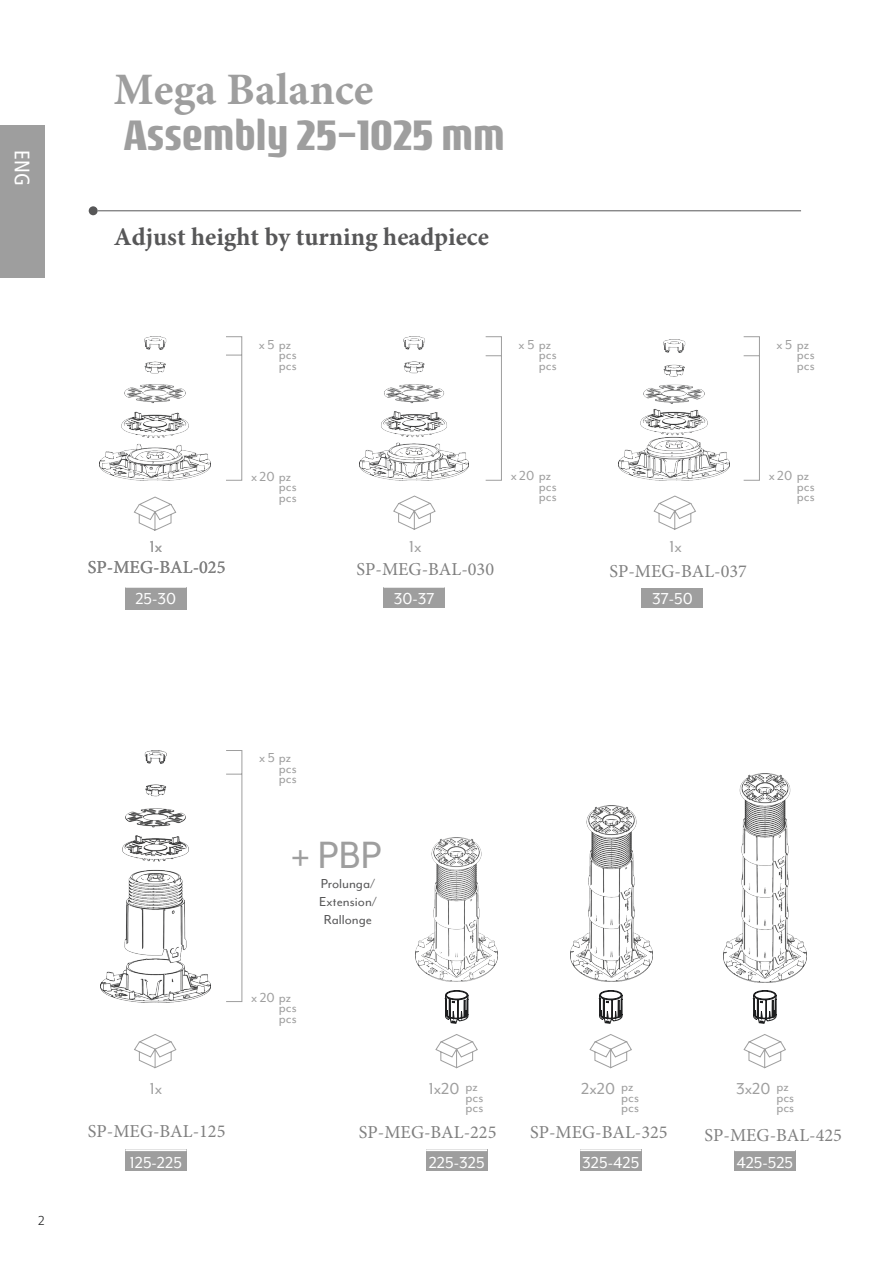
<style>
.page{position:relative;width:893px;height:1263px;background:#fff}
.page>*{position:absolute;margin:0;border:0;box-sizing:border-box;transform-origin:0 0}
.t1{font:700 45px "Rogue Sans";color:#9e9e9e}
.t2{font:700 45px "Minion Pro";color:#9e9e9e}
.t3{font:43.8px "Mr Eaves Mod OT Reg 2";color:#9e9e9e}
.t4{font:700 25.5px "Minion Pro";color:#575758}
.t5{font:condensed 21px "Frutiger LT Std";color:#fff}
.t6{font:18.3px "Minion Pro";color:#808080}
.t7{font:18.3px "Mr Eaves Mod OT Reg 2";color:#fff}
.t8{font:18.3px "Mr Eaves Mod OT Reg 2";color:#9e9e9e}
.t9{font:15px/10.5px "Mr Eaves Mod OT Reg 2";color:#9e9e9e}
.t10{font:15px/18px "Mr Eaves Mod OT Reg 2";color:#575758;text-align:center}
.t11{font:15px "Mr Eaves Mod OT";color:#1d1e1f}
.s1{font-size:15px}
</style>
<div class="page">
<div style="left:0;top:125px;width:45px;height:153px;background:#9e9e9e"></div>
<svg style="left:226px;top:336px;width:17px;height:145px"></svg>
<svg style="left:226px;top:750px;width:17px;height:252px"></svg>
<svg style="left:485px;top:336px;width:17px;height:145px"></svg>
<svg style="left:743px;top:336px;width:17px;height:145px"></svg>
<img style="left:100px;top:336px;width:110px;height:145px">
<img style="left:100px;top:750px;width:110px;height:252px">
<img style="left:415px;top:837px;width:83px;height:145px">
<img style="left:570px;top:805px;width:83px;height:177px">
<img style="left:724px;top:774px;width:82px;height:208px">
<img style="left:359px;top:336px;width:110px;height:145px">
<img style="left:619px;top:340px;width:110px;height:141px">
<svg style="left:134px;top:496px;width:43px;height:35px"></svg>
<svg style="left:134px;top:1034px;width:43px;height:35px"></svg>
<svg style="left:435px;top:1034px;width:43px;height:35px"></svg>
<svg style="left:589px;top:1034px;width:43px;height:35px"></svg>
<svg style="left:743px;top:1034px;width:43px;height:35px"></svg>
<svg style="left:393px;top:495px;width:43px;height:35px"></svg>
<svg style="left:653px;top:495px;width:43px;height:35px"></svg>
<div style="left:426px;top:1149px;width:61px;height:22px;background:#9e9e9e"></div>
<hr style="left:426px;top:1149px;width:61px;height:2px;background:#fff">
<div style="left:580px;top:1149px;width:61px;height:22px;background:#9e9e9e"></div>
<hr style="left:580px;top:1149px;width:61px;height:2px;background:#fff">
<div style="left:734px;top:1150px;width:61px;height:21px;background:#9e9e9e"></div>
<hr style="left:734px;top:1149px;width:61px;height:2px;background:#fff">
<div style="left:125px;top:1149px;width:61px;height:22px;background:#9e9e9e"></div>
<hr style="left:125px;top:1149px;width:61px;height:2px;background:#fff">
<div style="left:125px;top:588px;width:61px;height:22px;background:#9e9e9e"></div>
<div style="left:384px;top:587px;width:61px;height:20px;background:#9e9e9e"></div>
<hr style="left:384px;top:586px;width:61px;height:2px;background:#fff">
<div style="left:642px;top:588px;width:61px;height:19px;background:#9e9e9e"></div>
<div style="left:89px;top:206px;width:9px;height:9px;background:#575758;border-radius:50%"></div>
<hr style="left:98px;top:210px;width:703px;height:1px;background:#575758">
<svg style="left:445px;top:990px;width:23px;height:33px"></svg>
<svg style="left:599px;top:990px;width:23px;height:33px"></svg>
<svg style="left:753px;top:990px;width:23px;height:33px"></svg>
<h3 class="t5" style="left:34px;top:150px;width:37px;rotate:90deg">ENG</h3>
<h1 class="t2" style="left:114px;top:58px;width:261px">Mega Balance</h1>
<h1 class="t1" style="left:124px;top:109px;width:382px">Assembly 25-1025 mm</h1>
<h3 class="t4" style="left:114px;top:218px;width:376px">Adjust height by turning headpiece</h3>
<p class="t9" style="left:259px;top:339px;width:34px">x 5pz</p>
<p class="t9" style="left:279px;top:350px;width:19px">pcs</p>
<p class="t9" style="left:279px;top:360px;width:19px">pcs</p>
<p class="t9" style="left:519px;top:339px;width:34px">x 5pz</p>
<p class="t9" style="left:777px;top:339px;width:34px">x 5pz</p>
<p class="t9" style="left:539px;top:350px;width:19px">pcs</p>
<p class="t9" style="left:539px;top:360px;width:19px">pcs</p>
<p class="t9" style="left:797px;top:350px;width:19px">pcs</p>
<p class="t9" style="left:797px;top:360px;width:19px">pcs</p>
<p class="t9" style="left:251px;top:471px;width:42px">x 20 pz</p>
<p class="t9" style="left:279px;top:482px;width:19px">pcs</p>
<p class="t9" style="left:279px;top:492px;width:19px">pcs</p>
<p class="t9" style="left:511px;top:471px;width:42px">x 20 pz</p>
<p class="t9" style="left:769px;top:471px;width:42px">x 20 pz</p>
<p class="t9" style="left:539px;top:481px;width:19px">pcs</p>
<p class="t9" style="left:539px;top:492px;width:19px">pcs</p>
<p class="t9" style="left:797px;top:481px;width:19px">pcs</p>
<p class="t9" style="left:797px;top:492px;width:19px">pcs</p>
<p class="t8" style="left:150px;top:537px;width:14px">1x</p>
<p class="t6" style="left:88px;top:555px;width:139px">SP-MEG-BAL-025</p>
<p class="t8" style="left:409px;top:537px;width:14px">1x</p>
<p class="t8" style="left:670px;top:537px;width:14px">1x</p>
<p class="t6" style="left:357px;top:557px;width:139px">SP-MEG-BAL-030</p>
<p class="t6" style="left:610px;top:559px;width:139px">SP-MEG-BAL-037</p>
<p class="t7" style="left:135px;top:589px;width:42px">25-30</p>
<p class="t7" style="left:394px;top:589px;width:42px">30-37</p>
<p class="t7" style="left:652px;top:589px;width:42px">37-50</p>
<p class="t11" style="left:38px;top:1212px;width:8px">2</p>
<p class="t9" style="left:259px;top:753px;width:34px">x 5pz</p>
<p class="t9" style="left:279px;top:763px;width:19px">pcs pcs</p>
<h2 class="t3" style="left:291px;top:831px;width:92px">+ PBP</h2>
<p class="t10" style="left:319px;top:875px;width:59px">Prolunga/<br>Extension/<br>Rallonge</p>
<p class="t9" style="left:251px;top:992px;width:42px">x 20 pz</p>
<p class="t8" style="left:150px;top:1079px;width:14px">1x</p>
<p class="t9" style="left:279px;top:1003px;width:19px">pcs</p>
<p class="t9" style="left:279px;top:1013px;width:19px">pcs</p>
<p class="t8" style="left:429px;top:1079px;width:51px">1x20 <span class="s1">pz</span></p>
<p class="t9" style="left:465px;top:1092px;width:19px">pcs</p>
<p class="t9" style="left:465px;top:1103px;width:19px">pcs</p>
<p class="t8" style="left:581px;top:1079px;width:54px">2x20 <span class="s1">pz</span></p>
<p class="t9" style="left:621px;top:1092px;width:19px">pcs</p>
<p class="t9" style="left:621px;top:1103px;width:19px">pcs</p>
<p class="t8" style="left:736px;top:1079px;width:54px">3x20 <span class="s1">pz</span></p>
<p class="t9" style="left:776px;top:1092px;width:19px">pcs</p>
<p class="t9" style="left:776px;top:1103px;width:19px">pcs</p>
<p class="t6" style="left:88px;top:1119px;width:139px">SP-MEG-BAL-125</p>
<p class="t6" style="left:359px;top:1120px;width:139px">SP-MEG-BAL-225</p>
<p class="t6" style="left:530px;top:1120px;width:139px">SP-MEG-BAL-325</p>
<p class="t6" style="left:705px;top:1123px;width:139px">SP-MEG-BAL-425</p>
<p class="t7" style="left:130px;top:1152px;width:54px">125-225</p>
<p class="t7" style="left:429px;top:1152px;width:57px">225-325</p>
<p class="t7" style="left:582px;top:1152px;width:59px">325-425</p>
<p class="t7" style="left:736px;top:1152px;width:58px">425-525</p>
</div>
